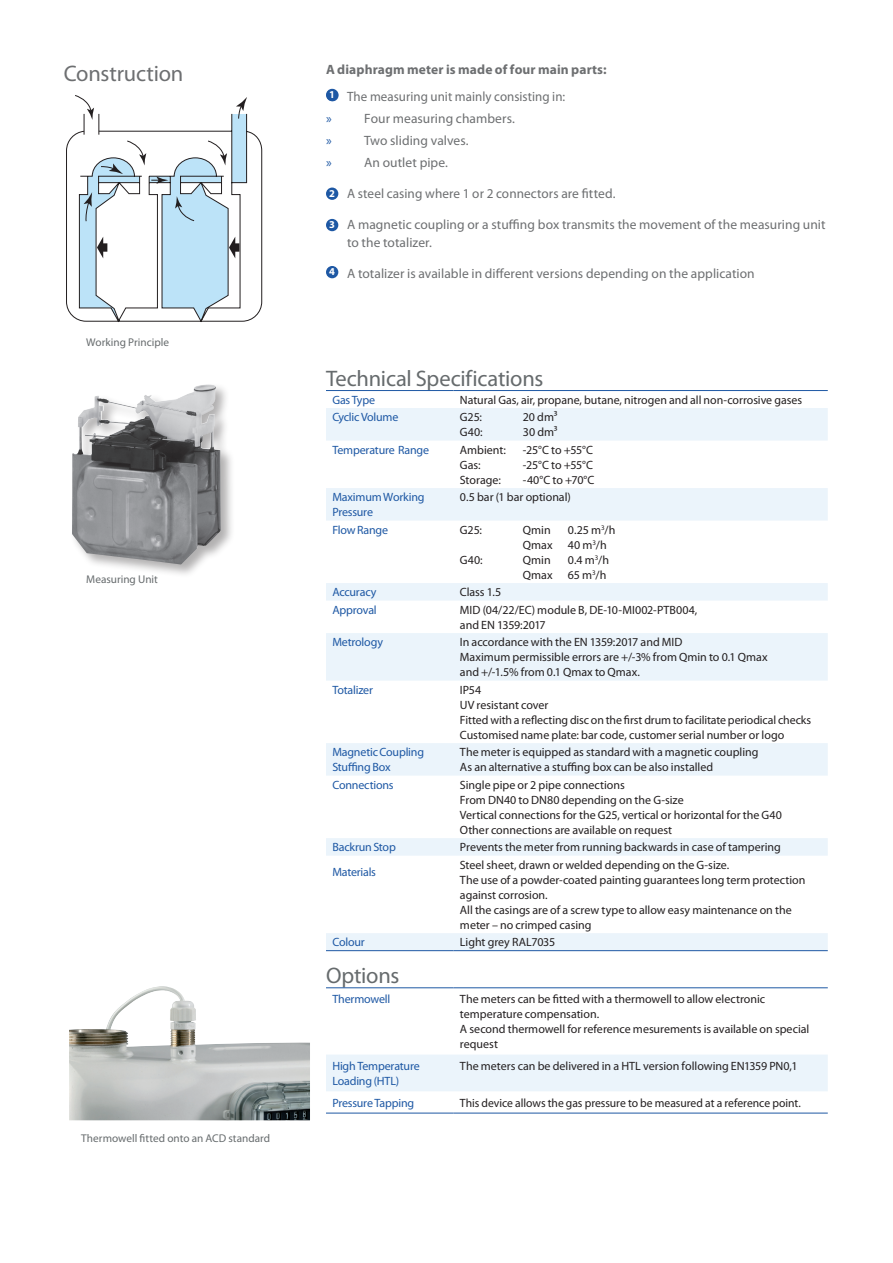
<style>
.page{position:relative;width:893px;height:1263px;background:#fff}
.page>*{position:absolute;margin:0;border:0;box-sizing:border-box;transform-origin:0 0}
.Table_Title{font:22.5px "Myriad Pro";letter-spacing:-.01em;color:#666b6d}
.Section_Title{font:22.5px "Myriad Pro";letter-spacing:-.005em;color:#6d6f71}
.Bullet_List_Level_1{font:13.5px/18px "Myriad Pro";letter-spacing:.005em;color:#6d6f71}
.Section_Subhead{font:700 13.5px "Myriad Pro";letter-spacing:.01em;color:#6d6f71}
.Bullet_List_Level_1-2{font:13.5px "Myriad Pro";letter-spacing:.005em;color:#6d6f71;scale:.96 1}
.t1{font:13.5px "Myriad Pro";color:#1e58a4}
.Table_Body{font:12px/15px "Myriad Pro";letter-spacing:-.005em;color:#231f20}
.Table_1_Header{font:12px/15px "Myriad Pro";letter-spacing:-.02em;color:#1e58a4}
.t2{font:11.25px "Myriad Pro";color:#666b6d}
.Body_Subhead{font:700 10.5px "Myriad Pro";color:#fff}
.s1{color:#1e58a4}
</style>
<div class="page">
<svg style="left:326px;top:408px;width:502px;height:542px"></svg>
<hr style="left:326px;top:390px;width:128px;height:1px;background:#1e58a4">
<hr style="left:454px;top:390px;width:374px;height:1px;background:#1e58a4">
<hr style="left:326px;top:950px;width:128px;height:1px;background:#1e58a4">
<hr style="left:454px;top:950px;width:374px;height:1px;background:#1e58a4">
<div style="left:326px;top:1055px;width:502px;height:36px;background:#ebf4fb"></div>
<hr style="left:326px;top:987px;width:128px;height:1px;background:#1e58a4">
<hr style="left:454px;top:987px;width:374px;height:1px;background:#1e58a4">
<hr style="left:326px;top:1113px;width:128px;height:1px;background:#1e58a4">
<hr style="left:454px;top:1113px;width:374px;height:1px;background:#1e58a4">
<img style="left:69px;top:988px;width:241px;height:132px">
<svg style="left:66px;top:95px;width:196px;height:227px"></svg>
<div style="left:70px;top:382px;width:165px;height:196px;background:#231f20;opacity:.35"></div>
<img style="left:72px;top:384px;width:149px;height:180px">
<div style="left:326px;top:89px;width:12px;height:12px;background:#1e58a4;border-radius:50%"></div>
<div style="left:326px;top:188px;width:12px;height:12px;background:#1e58a4;border-radius:50%"></div>
<div style="left:326px;top:219px;width:12px;height:12px;background:#1e58a4;border-radius:50%"></div>
<div style="left:326px;top:266px;width:12px;height:12px;background:#1e58a4;border-radius:50%"></div>
<p class="Section_Title" style="left:64px;top:59px;width:121px">Construction</p>
<p class="Section_Subhead" style="left:326px;top:61px;width:282px">A diaphragm meter is made of four main parts:</p>
<p class="t2" style="left:86px;top:335px;width:84px">Working Principle</p>
<p class="t2" style="left:86px;top:572px;width:73px">Measuring Unit</p>
<p class="t2" style="left:81px;top:1132px;width:190px">Thermowell fitted onto an ACD standard</p>
<p class="Bullet_List_Level_1-2" style="left:326px;top:88px;width:251px"><span class="s1">➊</span> The measuring unit mainly consisting in:</p>
<p class="t1" style="left:326px;top:110px;width:7px">»</p>
<p class="Bullet_List_Level_1" style="left:364px;top:109px;width:152px">Four measuring chambers.</p>
<p class="t1" style="left:326px;top:132px;width:7px">»</p>
<p class="Bullet_List_Level_1" style="left:364px;top:131px;width:106px">Two sliding valves.</p>
<p class="t1" style="left:326px;top:154px;width:7px">»</p>
<p class="Bullet_List_Level_1" style="left:364px;top:154px;width:85px">An outlet pipe.</p>
<p class="Bullet_List_Level_1" style="left:347px;top:184px;width:270px">A steel casing where 1 or 2 connectors are fitted.</p>
<p class="Bullet_List_Level_1" style="left:347px;top:215px;width:480px">A magnetic coupling or a stuffing box transmits the movement of the measuring unit to the totalizer.</p>
<p class="Bullet_List_Level_1" style="left:347px;top:264px;width:409px">A totalizer is available in different versions depending on the application</p>
<p class="Body_Subhead" style="left:329px;top:88px;width:7px">1</p>
<p class="Body_Subhead" style="left:329px;top:187px;width:7px">2</p>
<p class="Body_Subhead" style="left:329px;top:218px;width:7px">3</p>
<p class="Body_Subhead" style="left:329px;top:265px;width:7px">4</p>
<p class="Table_Title" style="left:326px;top:365px;width:219px">Technical Specifications</p>
<p class="Table_1_Header" style="left:332px;top:392px;width:44px">Gas Type</p>
<p class="Table_Body" style="left:460px;top:392px;width:344px">Natural Gas, air, propane, butane, nitrogen and all non-corrosive gases</p>
<p class="Table_1_Header" style="left:332px;top:410px;width:68px">Cyclic Volume</p>
<p class="Table_Body" style="left:460px;top:410px;width:24px">G25:</p>
<p class="Table_Body" style="left:523px;top:410px;width:36px">20 dm³</p>
<p class="Table_Body" style="left:460px;top:425px;width:24px">G40:</p>
<p class="Table_Body" style="left:523px;top:425px;width:36px">30 dm³</p>
<p class="Table_1_Header" style="left:332px;top:442px;width:98px">Temperature Range</p>
<p class="Table_Body" style="left:460px;top:442px;width:47px">Ambient:</p>
<p class="Table_Body" style="left:523px;top:442px;width:72px">-25°C to +55°C</p>
<p class="Table_Body" style="left:460px;top:457px;width:22px">Gas:</p>
<p class="Table_Body" style="left:523px;top:457px;width:72px">-25°C to +55°C</p>
<p class="Table_Body" style="left:460px;top:472px;width:42px">Storage:</p>
<p class="Table_Body" style="left:523px;top:472px;width:73px">-40°C to +70°C</p>
<p class="Table_1_Header" style="left:332px;top:490px;width:94px">Maximum Working<br>Pressure</p>
<p class="Table_Body" style="left:460px;top:490px;width:112px">0.5 bar (1 bar optional)</p>
<p class="Table_1_Header" style="left:332px;top:522px;width:57px">Flow Range</p>
<p class="Table_Body" style="left:460px;top:522px;width:24px">G25:</p>
<p class="Table_Body" style="left:523px;top:522px;width:29px">Qmin</p>
<p class="Table_Body" style="left:568px;top:522px;width:49px">0.25 m<sup>3</sup>/h</p>
<p class="Table_Body" style="left:523px;top:537px;width:31px">Qmax</p>
<p class="Table_Body" style="left:568px;top:537px;width:40px">40 m<sup>3</sup>/h</p>
<p class="Table_Body" style="left:460px;top:552px;width:24px">G40:</p>
<p class="Table_Body" style="left:523px;top:552px;width:29px">Qmin</p>
<p class="Table_Body" style="left:568px;top:552px;width:43px">0.4 m<sup>3</sup>/h</p>
<p class="Table_Body" style="left:523px;top:567px;width:31px">Qmax</p>
<p class="Table_Body" style="left:568px;top:567px;width:40px">65 m<sup>3</sup>/h</p>
<p class="Table_1_Header" style="left:332px;top:585px;width:46px">Accuracy</p>
<p class="Table_Body" style="left:460px;top:585px;width:43px">Class 1.5</p>
<p class="Table_1_Header" style="left:332px;top:602px;width:46px">Approval</p>
<p class="Table_Body" style="left:460px;top:602px;width:239px">MID (04/22/EC) module B, DE-10-MI002-PTB004, and EN 1359:2017</p>
<p class="Table_1_Header" style="left:332px;top:635px;width:52px">Metrology</p>
<p class="Table_Body" style="left:460px;top:635px;width:224px">In accordance with the EN 1359:2017 and MID</p>
<p class="Table_Body" style="left:460px;top:650px;width:309px">Maximum permissible errors are +/-3% from Qmin to 0.1 Qmax</p>
<p class="Table_Body" style="left:460px;top:665px;width:182px">and +/-1.5% from 0.1 Qmax to Qmax.</p>
<p class="Table_1_Header" style="left:332px;top:682px;width:42px">Totalizer</p>
<p class="Table_Body" style="left:460px;top:682px;width:23px">IP54</p>
<p class="Table_Body" style="left:460px;top:697px;width:90px">UV resistant cover</p>
<p class="Table_Body" style="left:460px;top:712px;width:353px">Fitted with a reflecting disc on the first drum to facilitate periodical checks<br>Customised name plate: bar code, customer serial number or logo</p>
<p class="Table_1_Header" style="left:332px;top:745px;width:93px">Magnetic Coupling</p>
<p class="Table_1_Header" style="left:332px;top:760px;width:60px">Stuffing Box</p>
<p class="Table_Body" style="left:460px;top:745px;width:300px">The meter is equipped as standard with a magnetic coupling</p>
<p class="Table_Body" style="left:460px;top:760px;width:255px">As an alternative a stuffing box can be also installed</p>
<p class="Table_1_Header" style="left:332px;top:777px;width:63px">Connections</p>
<p class="Table_Body" style="left:460px;top:777px;width:166px">Single pipe or 2 pipe connections</p>
<p class="Table_Body" style="left:460px;top:792px;width:225px">From DN40 to DN80 depending on the G-size</p>
<p class="Table_Body" style="left:460px;top:807px;width:323px">Vertical connections for the G25, vertical or horizontal for the G40</p>
<p class="Table_Body" style="left:460px;top:822px;width:214px">Other connections are available on request</p>
<p class="Table_1_Header" style="left:332px;top:840px;width:65px">Backrun Stop</p>
<p class="Table_Body" style="left:460px;top:840px;width:322px">Prevents the meter from running backwards in case of tampering</p>
<p class="Table_1_Header" style="left:332px;top:865px;width:45px">Materials</p>
<p class="Table_Body" style="left:460px;top:857px;width:271px">Steel sheet, drawn or welded depending on the G-size.</p>
<p class="Table_Body" style="left:460px;top:872px;width:347px">The use of a powder-coated painting guarantees long term protection against corrosion.</p>
<p class="Table_Body" style="left:460px;top:902px;width:333px">All the casings are of a screw type to allow easy maintenance on the meter – no crimped casing</p>
<p class="Table_1_Header" style="left:332px;top:935px;width:34px">Colour</p>
<p class="Table_Body" style="left:460px;top:935px;width:97px">Light grey RAL7035</p>
<p class="Table_Title" style="left:326px;top:962px;width:75px">Options</p>
<p class="Table_1_Header" style="left:332px;top:991px;width:59px">Thermowell</p>
<p class="Table_Body" style="left:460px;top:991px;width:307px">The meters can be fitted with a thermowell to allow electronic temperature compensation.</p>
<p class="Table_Body" style="left:460px;top:1021px;width:351px">A second thermowell for reference mesurements is available on special request</p>
<p class="Table_1_Header" style="left:332px;top:1058px;width:89px">High Temperature<br>Loading (HTL)</p>
<p class="Table_Body" style="left:460px;top:1058px;width:339px">The meters can be delivered in a HTL version following EN1359 PN0,1</p>
<p class="Table_1_Header" style="left:332px;top:1095px;width:83px">Pressure Tapping</p>
<p class="Table_Body" style="left:460px;top:1095px;width:342px">This device allows the gas pressure to be measured at a reference point.</p>
</div>
